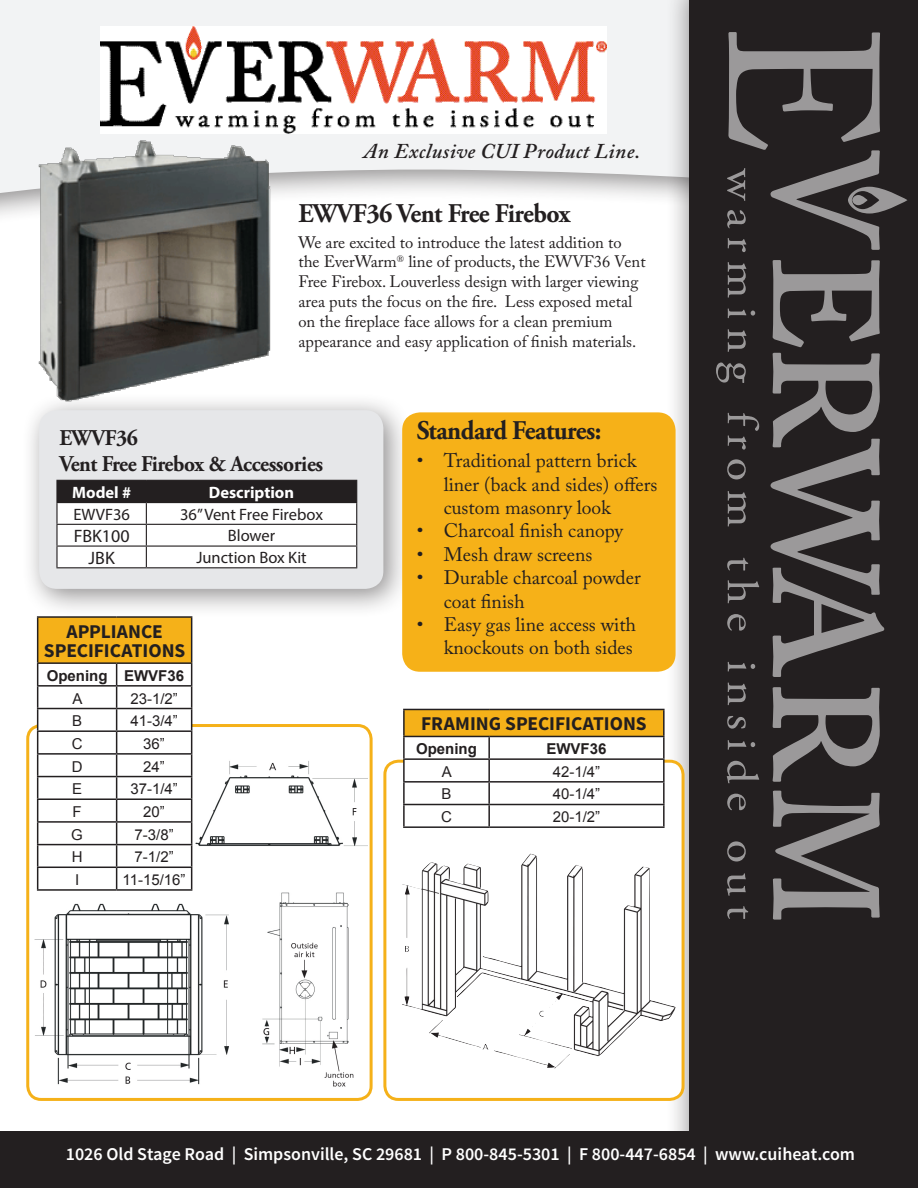
<style>
.page{position:relative;width:918px;height:1188px;background:#fff}
.page>*{position:absolute;margin:0;border:0;box-sizing:border-box;transform-origin:0 0}
.t1{font:700 27px "Adobe Garamond Pro";letter-spacing:-.02em;color:#231f20;scale:.95 1}
.t2{font:700 22.5px "Adobe Garamond Pro";letter-spacing:-.02em;color:#231f20;scale:.95 1}
.t3{font:italic 600 21px "Adobe Caslon Pro";letter-spacing:.02em;color:#231f20}
.t4{font:19.5px/23.4px "Adobe Caslon Pro";color:#231f20}
.t5{font:700 19.5px "Source Sans Pro";color:#231f20}
.t6{font:600 18px "Source Sans Pro";color:#fff}
.t7{font:18px "Myriad Pro";color:#231f20}
.t8{font:16.5px/19.8px "Adobe Caslon Pro";color:#231f20}
.t9{font:16.5px "Myriad Pro";color:#231f20}
.t10{font:700 16.5px "Myriad Pro";color:#fff}
.t11{font:15px "Arial";color:#231f20}
.t12{font:700 15px "Arial";color:#231f20}
</style>
<div class="page">
<svg style="left:0;top:0;width:665px;height:197px;fill:#f2f3f4"></svg>
<div style="left:0;top:1132px;width:918px;height:56px;background:#231f20"></div>
<div style="left:665px;top:0;width:253px;height:1188px;background:#231f20;opacity:.5"></div>
<div style="left:689px;top:0;width:229px;height:1188px;background:#231f20"></div>
<div style="left:21px;top:392px;width:392px;height:227px;background:#231f20;opacity:.5"></div>
<div style="left:39px;top:410px;width:344px;height:179px;background:#e6e7e9;border-radius:18px"></div>
<img style="left:100px;top:27px;width:506px;height:106px">
<svg style="left:773px;top:260px;width:107px;height:87px"></svg>
<svg style="left:771px;top:353px;width:113px;height:324px"></svg>
<svg style="left:773px;top:687px;width:107px;height:95px"></svg>
<svg style="left:773px;top:791px;width:107px;height:129px"></svg>
<svg style="left:727px;top:32px;width:181px;height:220px"></svg>
<svg style="left:728px;top:262px;width:18px;height:36px"></svg>
<svg style="left:728px;top:308px;width:27px;height:10px"></svg>
<svg style="left:728px;top:329px;width:18px;height:23px"></svg>
<svg style="left:716px;top:363px;width:30px;height:20px"></svg>
<svg style="left:728px;top:413px;width:31px;height:37px"></svg>
<svg style="left:727px;top:459px;width:19px;height:20px"></svg>
<svg style="left:728px;top:491px;width:18px;height:36px"></svg>
<svg style="left:727px;top:558px;width:21px;height:13px"></svg>
<svg style="left:728px;top:580px;width:31px;height:23px"></svg>
<svg style="left:727px;top:614px;width:19px;height:17px"></svg>
<svg style="left:728px;top:662px;width:27px;height:10px"></svg>
<svg style="left:728px;top:682px;width:18px;height:23px"></svg>
<svg style="left:727px;top:716px;width:19px;height:13px"></svg>
<svg style="left:728px;top:740px;width:27px;height:10px"></svg>
<svg style="left:727px;top:761px;width:32px;height:22px"></svg>
<svg style="left:727px;top:794px;width:19px;height:16px"></svg>
<svg style="left:727px;top:841px;width:19px;height:21px"></svg>
<svg style="left:727px;top:873px;width:19px;height:23px"></svg>
<svg style="left:727px;top:906px;width:21px;height:13px"></svg>
<hr style="left:56px;top:480px;width:90px;height:1px;background:#231f20">
<hr style="left:56px;top:502px;width:90px;height:1px;background:#231f20">
<hr style="left:56px;top:524px;width:90px;height:1px;background:#231f20">
<hr style="left:56px;top:546px;width:90px;height:1px;background:#231f20">
<hr style="left:56px;top:567px;width:90px;height:1px;background:#231f20">
<hr style="left:56px;top:481px;width:2px;height:21px;background:#231f20">
<hr style="left:56px;top:503px;width:2px;height:21px;background:#231f20">
<hr style="left:56px;top:525px;width:2px;height:21px;background:#231f20">
<hr style="left:56px;top:547px;width:2px;height:20px;background:#231f20">
<svg style="left:57px;top:480px;width:300px;height:88px;background:#bcbabb"></svg>
<div style="left:402px;top:412px;width:274px;height:260px;background:#f6b118;border-radius:18px"></div>
<img style="left:0;top:113px;width:328px;height:297px">
<div style="left:385px;top:761px;width:298px;height:338px;background:#fff;border-radius:14px"></div>
<div style="left:383px;top:760px;width:302px;height:341px;border:3px solid #f5b119;border-radius:14px"></div>
<img style="left:402px;top:862px;width:266px;height:194px">
<div style="left:26px;top:724px;width:347px;height:377px;border:3px solid #f5b119;border-radius:14px"></div>
<div style="left:404px;top:709px;width:260px;height:27px;background:#f5b119"></div>
<svg style="left:405px;top:737px;width:258px;height:69px"></svg>
<hr style="left:403px;top:709px;width:86px;height:1px;background:#231f20">
<hr style="left:403px;top:710px;width:2px;height:26px;background:#231f20">
<hr style="left:489px;top:709px;width:176px;height:1px;background:#231f20">
<hr style="left:663px;top:710px;width:2px;height:26px;background:#231f20">
<hr style="left:403px;top:736px;width:86px;height:1px;background:#231f20">
<hr style="left:403px;top:737px;width:2px;height:21px;background:#231f20">
<hr style="left:489px;top:736px;width:176px;height:1px;background:#231f20">
<hr style="left:488px;top:737px;width:2px;height:21px;background:#231f20">
<hr style="left:663px;top:737px;width:2px;height:21px;background:#231f20">
<hr style="left:403px;top:758px;width:86px;height:2px;background:#231f20">
<hr style="left:403px;top:760px;width:2px;height:21px;background:#231f20">
<hr style="left:489px;top:758px;width:176px;height:2px;background:#231f20">
<hr style="left:488px;top:760px;width:2px;height:21px;background:#231f20">
<hr style="left:663px;top:760px;width:2px;height:21px;background:#231f20">
<hr style="left:403px;top:781px;width:86px;height:2px;background:#231f20">
<hr style="left:403px;top:783px;width:2px;height:21px;background:#231f20">
<hr style="left:489px;top:781px;width:176px;height:2px;background:#231f20">
<hr style="left:488px;top:783px;width:2px;height:21px;background:#231f20">
<hr style="left:663px;top:783px;width:2px;height:21px;background:#231f20">
<hr style="left:403px;top:804px;width:86px;height:1px;background:#231f20">
<hr style="left:403px;top:805px;width:2px;height:21px;background:#231f20">
<hr style="left:489px;top:804px;width:176px;height:1px;background:#231f20">
<hr style="left:488px;top:805px;width:2px;height:21px;background:#231f20">
<hr style="left:663px;top:805px;width:2px;height:21px;background:#231f20">
<hr style="left:403px;top:826px;width:86px;height:2px;background:#231f20">
<hr style="left:489px;top:826px;width:176px;height:2px;background:#231f20">
<img style="left:192px;top:755px;width:175px;height:105px">
<div style="left:38px;top:617px;width:154px;height:46px;background:#f5b119"></div>
<hr style="left:37px;top:616px;width:80px;height:2px;background:#231f20">
<hr style="left:37px;top:618px;width:1px;height:44px;background:#231f20">
<hr style="left:117px;top:616px;width:75px;height:2px;background:#231f20">
<hr style="left:191px;top:618px;width:1px;height:44px;background:#231f20">
<hr style="left:37px;top:662px;width:80px;height:2px;background:#231f20">
<hr style="left:117px;top:662px;width:75px;height:2px;background:#231f20">
<svg style="left:37px;top:663px;width:155px;height:226px"></svg>
<hr style="left:37px;top:889px;width:80px;height:2px;background:#231f20">
<hr style="left:117px;top:889px;width:75px;height:2px;background:#231f20">
<img style="left:35px;top:903px;width:194px;height:182px">
<img style="left:262px;top:892px;width:92px;height:195px">
<p class="t3" style="left:364px;top:138px;width:278px">An Exclusive CUI Product Line.</p>
<p class="t1" style="left:298px;top:198px;width:288px">EWVF36 Vent Free Firebox</p>
<p class="t8" style="left:298px;top:232px;width:349px">We are excited to introduce the latest addition to the EverWarm<sup>®</sup> line of products, the EWVF36 Vent Free Firebox. Louverless design with larger viewing area puts the focus on the fire. Less exposed metal on the fireplace face allows for a clean premium appearance and easy application of finish materials.</p>
<p class="t2" style="left:59px;top:425px;width:84px">EWVF36</p>
<p class="t2" style="left:59px;top:451px;width:279px">Vent Free Firebox &amp; Accessories</p>
<p class="t10" style="left:72px;top:481px;width:61px">Model #</p>
<p class="t10" style="left:209px;top:481px;width:87px">Description</p>
<p class="t9" style="left:73px;top:504px;width:58px">EWVF36</p>
<p class="t9" style="left:180px;top:504px;width:144px">36” Vent Free Firebox</p>
<p class="t7" style="left:74px;top:525px;width:57px">FBK100</p>
<p class="t9" style="left:228px;top:526px;width:49px">Blower</p>
<p class="t7" style="left:89px;top:547px;width:28px">JBK</p>
<p class="t9" style="left:196px;top:547px;width:112px">Junction Box Kit</p>
<p class="t5" style="left:66px;top:619px;width:98px">APPLIANCE</p>
<p class="t5" style="left:44px;top:638px;width:143px">SPECIFICATIONS</p>
<p class="t12" style="left:47px;top:666px;width:62px">Opening</p>
<p class="t12" style="left:124px;top:666px;width:62px">EWVF36</p>
<p class="t11" style="left:73px;top:688px;width:12px">A</p>
<p class="t11" style="left:130px;top:688px;width:49px">23-1/2”</p>
<p class="t11" style="left:72px;top:711px;width:12px">B</p>
<p class="t11" style="left:130px;top:711px;width:49px">41-3/4”</p>
<p class="t11" style="left:72px;top:734px;width:12px">C</p>
<p class="t11" style="left:143px;top:734px;width:23px">36”</p>
<p class="t11" style="left:72px;top:756px;width:12px">D</p>
<p class="t11" style="left:143px;top:756px;width:23px">24”</p>
<p class="t11" style="left:72px;top:779px;width:12px">E</p>
<p class="t11" style="left:130px;top:779px;width:49px">37-1/4”</p>
<p class="t11" style="left:73px;top:802px;width:11px">F</p>
<p class="t11" style="left:143px;top:802px;width:23px">20”</p>
<p class="t11" style="left:71px;top:824px;width:13px">G</p>
<p class="t11" style="left:135px;top:824px;width:41px">7-3/8”</p>
<p class="t11" style="left:72px;top:847px;width:12px">H</p>
<p class="t11" style="left:135px;top:847px;width:41px">7-1/2”</p>
<p class="t11" style="left:75px;top:870px;width:6px">I</p>
<p class="t11" style="left:123px;top:870px;width:65px">11-15/16”</p>
<p class="t1" style="left:417px;top:415px;width:196px">Standard Features:</p>
<p class="t4" style="left:444px;top:449px;width:215px;text-indent:-27px">• Traditional pattern brick liner (back and sides) offers custom masonry look</p>
<p class="t4" style="left:417px;top:519px;width:208px">• Charcoal finish canopy</p>
<p class="t4" style="left:417px;top:542px;width:177px">• Mesh draw screens</p>
<p class="t4" style="left:444px;top:566px;width:198px;text-indent:-27px">• Durable charcoal powder coat finish</p>
<p class="t4" style="left:417px;top:612px;width:221px;text-align:right">• Easy gas line access with knockouts on both sides</p>
<p class="t5" style="left:421px;top:711px;width:227px">FRAMING SPECIFICATIONS</p>
<p class="t12" style="left:416px;top:739px;width:62px">Opening</p>
<p class="t12" style="left:546px;top:739px;width:62px">EWVF36</p>
<p class="t11" style="left:442px;top:762px;width:12px">A</p>
<p class="t11" style="left:553px;top:762px;width:49px">42-1/4”</p>
<p class="t11" style="left:442px;top:784px;width:12px">B</p>
<p class="t11" style="left:553px;top:784px;width:49px">40-1/4”</p>
<p class="t11" style="left:441px;top:807px;width:12px">C</p>
<p class="t11" style="left:553px;top:807px;width:49px">20-1/2”</p>
<p class="t6" style="left:66px;top:1143px;width:791px">1026 Old Stage Road | Simpsonville, SC 29681 | P 800-845-5301 | F 800-447-6854 | www.cuiheat.com</p>
</div>
